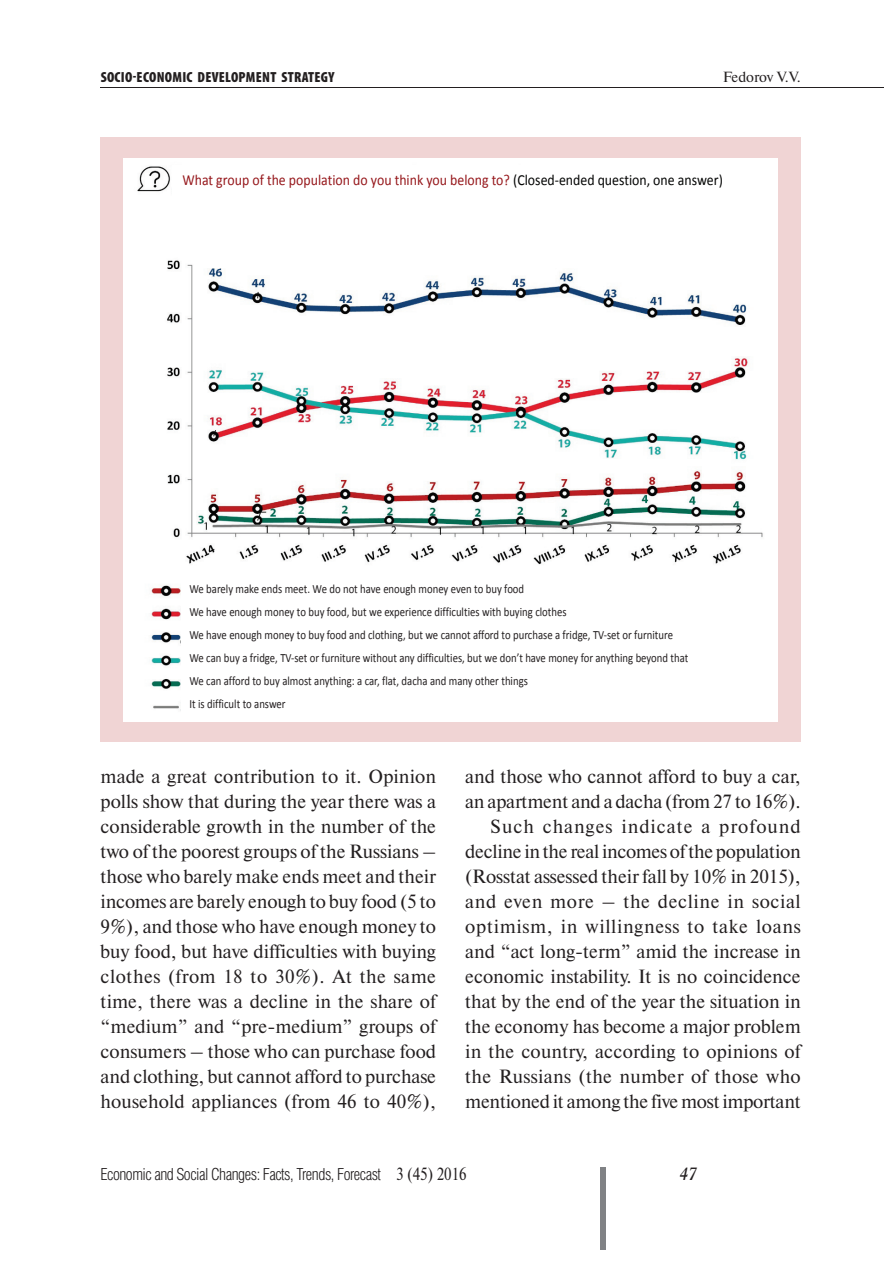
<style>
.page{position:relative;width:893px;height:1263px;background:#fff}
.page>*{position:absolute;margin:0;border:0;box-sizing:border-box;transform-origin:0 0}
.t1{font:19.05px/25px "Newton C";color:#231f20;text-align:justify}
.t2{font:italic 17.7px "Academy";color:#231f20}
.t3{font:300 16.65px "Helios Cond";letter-spacing:-.03em;color:#231f20}
.t4{font:15.45px "Calibri";color:#96181c;scale:.9 1}
.t5{font:900 condensed 14.7px "Myriad Pro";letter-spacing:.02em;color:#231f20}
.t6{font:14.7px "Newton C";color:#231f20}
.t7{font:12.6px/23.1px "Calibri";color:#231f20;scale:.85 1}
.s1{color:#040504}
.s2{font-family:"Newton C";font-weight:400;font-size:17.7px}
</style>
<div class="page">
<div style="left:600px;top:1167px;width:6px;height:83px;background:#808285"></div>
<hr style="left:101px;top:87px;width:783px;height:1px;background:#231f20">
<div style="left:101px;top:138px;width:700px;height:604px;background:#f0d4d4"></div>
<img style="left:124px;top:159px;width:653px;height:562px">
<div style="left:172px;top:165px;width:600px;height:36px;background:#fff"></div>
<div style="left:181px;top:577px;width:585px;height:140px;background:#fff"></div>
<p class="t5" style="left:101px;top:71px;width:235px">SOCIO-ECONOMIC DEVELOPMENT STRATEGY</p>
<p class="t6" style="left:723px;top:72px;width:80px">Fedorov V.V.</p>
<p class="t4" style="left:182px;top:173px;width:602px">What group of the population do you think you belong to? <span class="s1">(Closed-ended question, one answer)</span></p>
<p class="t7" style="left:189px;top:578px;width:588px">We barely make ends meet. We do not have enough money even to buy food<br>We have enough money to buy food, but we experience difficulties with buying clothes<br>We have enough money to buy food and clothing, but we cannot afford to purchase a fridge, TV-set or furniture We can buy a fridge, TV-set or furniture without any difficulties, but we don’t have money for anything beyond that We can afford to buy almost anything: a car, flat, dacha and many other things<br>It is difficult to answer</p>
<p class="t1" style="left:101px;top:766px;width:337px">made a great contribution to it. Opinion polls show that during the year there was a considerable growth in the number of the two of the poorest groups of the Russians – those who barely make ends meet and their incomes are barely enough to buy food (5 to 9%), and those who have enough money to buy food, but have difficulties with buying clothes (from 18 to 30%). At the same time, there was a decline in the share of “medium” and “pre-medium” groups of consumers – those who can purchase food and clothing, but cannot afford to purchase household appliances (from 46 to 40%),</p>
<p class="t1" style="left:465px;top:766px;width:337px;text-align:right">and those who cannot afford to buy a car, an apartment and a dacha (from 27 to 16%).<br>Such changes indicate a profound decline in the real incomes of the population (Rosstat assessed their fall by 10% in 2015), and even more – the decline in social optimism, in willingness to take loans and “act long-term” amid the increase in economic instability. It is no coincidence that by the end of the year the situation in the economy has become a major problem in the country, according to opinions of the Russians (the number of those who mentioned it among the five most important</p>
<p class="t3" style="left:101px;top:1168px;width:368px">Economic and Social Changes: Facts, Trends, Forecast <span class="s2">3 (45) 2016</span></p>
<p class="t2" style="left:679px;top:1165px;width:19px">47</p>
</div>
